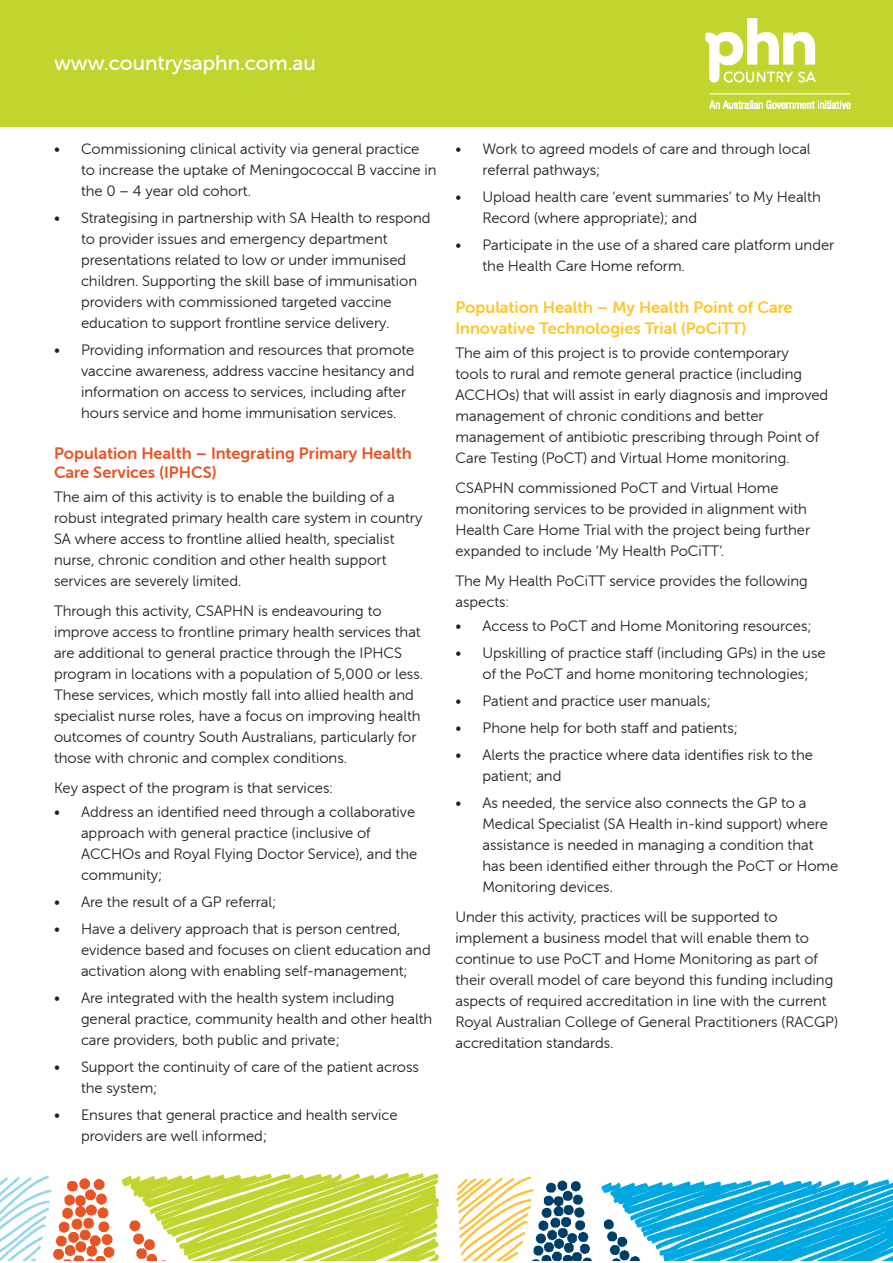
<style>
.page{position:relative;width:893px;height:1263px;background:#fff}
.page>*{position:absolute;margin:0;border:0;box-sizing:border-box;transform-origin:0 0}
.t1{font:21px "Museo Sans Rounded 500";color:#fff}
.t2{font:16.5px/21px "Museo Sans Rounded 700";color:#fec62e}
.t3{font:16.5px/19.8px "Museo Sans Rounded 700";color:#e95424}
.t4{font:15px/21px "Museo Sans Rounded 300";color:#231f20}
</style>
<div class="page">
<div style="left:0;top:0;width:893px;height:126px;background:#c1d52e"></div>
<img style="left:0;top:1172px;width:893px;height:88px">
<h1 class="t1" style="left:54px;top:51px;width:263px">www.countrysaphn.com.au</h1>
<p class="t4" style="left:81px;top:138px;width:357px;text-indent:-27px">• Commissioning clinical activity via general practice to increase the uptake of Meningococcal B vaccine in the 0 – 4 year old cohort.</p>
<p class="t4" style="left:81px;top:207px;width:351px;text-indent:-27px">• Strategising in partnership with SA Health to respond to provider issues and emergency department presentations related to low or under immunised children. Supporting the skill base of immunisation providers with commissioned targeted vaccine education to support frontline service delivery.</p>
<p class="t4" style="left:81px;top:339px;width:335px;text-indent:-27px">• Providing information and resources that promote vaccine awareness, address vaccine hesitancy and information on access to services, including after hours service and home immunisation services.</p>
<p class="t3" style="left:54px;top:443px;width:359px">Population Health – Integrating Primary Health<br>Care Services (IPHCS)</p>
<p class="t4" style="left:54px;top:487px;width:370px">The aim of this activity is to enable the building of a robust integrated primary health care system in country SA where access to frontline allied health, specialist nurse, chronic condition and other health support services are severely limited.</p>
<p class="t4" style="left:54px;top:601px;width:371px">Through this activity, CSAPHN is endeavouring to improve access to frontline primary health services that are additional to general practice through the IPHCS program in locations with a population of 5,000 or less.<br>These services, which mostly fall into allied health and specialist nurse roles, have a focus on improving health outcomes of country South Australians, particularly for those with chronic and complex conditions.</p>
<p class="t4" style="left:54px;top:778px;width:280px">Key aspect of the program is that services:</p>
<p class="t4" style="left:81px;top:802px;width:338px;text-indent:-27px">• Address an identified need through a collaborative approach with general practice (inclusive of ACCHOs and Royal Flying Doctor Service), and the community;</p>
<p class="t4" style="left:54px;top:892px;width:224px">• Are the result of a GP referral;</p>
<p class="t4" style="left:81px;top:919px;width:351px;text-indent:-27px">• Have a delivery approach that is person centred, evidence based and focuses on client education and activation along with enabling self-management;</p>
<p class="t4" style="left:81px;top:988px;width:353px;text-indent:-27px">• Are integrated with the health system including general practice, community health and other health care providers, both public and private;</p>
<p class="t4" style="left:81px;top:1057px;width:340px;text-indent:-27px">• Support the continuity of care of the patient across the system;</p>
<p class="t4" style="left:81px;top:1105px;width:318px;text-indent:-27px">• Ensures that general practice and health service providers are well informed;</p>
<p class="t4" style="left:482px;top:138px;width:330px;text-indent:-27px">• Work to agreed models of care and through local referral pathways;</p>
<p class="t4" style="left:482px;top:186px;width:340px;text-indent:-27px">• Upload health care ‘event summaries’ to My Health<br>Record (where appropriate); and</p>
<p class="t4" style="left:482px;top:234px;width:353px;text-indent:-27px">• Participate in the use of a shared care platform under the Health Care Home reform.</p>
<p class="t2" style="left:455px;top:297px;width:339px">Population Health – My Health Point of Care<br>Innovative Technologies Trial (PoCiTT)</p>
<p class="t4" style="left:455px;top:342px;width:374px">The aim of this project is to provide contemporary<br>tools to rural and remote general practice (including ACCHOs) that will assist in early diagnosis and improved management of chronic conditions and better management of antibiotic prescribing through Point of Care Testing (PoCT) and Virtual Home monitoring.</p>
<p class="t4" style="left:455px;top:477px;width:356px">CSAPHN commissioned PoCT and Virtual Home monitoring services to be provided in alignment with Health Care Home Trial with the project being further expanded to include ‘My Health PoCiTT’.</p>
<p class="t4" style="left:455px;top:570px;width:354px">The My Health PoCiTT service provides the following aspects:</p>
<p class="t4" style="left:455px;top:615px;width:358px">• Access to PoCT and Home Monitoring resources;</p>
<p class="t4" style="left:482px;top:642px;width:345px;text-indent:-27px">• Upskilling of practice staff (including GPs) in the use of the PoCT and home monitoring technologies;</p>
<p class="t4" style="left:455px;top:690px;width:257px">• Patient and practice user manuals;</p>
<p class="t4" style="left:455px;top:717px;width:284px">• Phone help for both staff and patients;</p>
<p class="t4" style="left:482px;top:744px;width:332px;text-indent:-27px">• Alerts the practice where data identifies risk to the patient; and</p>
<p class="t4" style="left:482px;top:792px;width:357px;text-indent:-27px">• As needed, the service also connects the GP to a Medical Specialist (SA Health in-kind support) where assistance is needed in managing a condition that has been identified either through the PoCT or Home Monitoring devices.</p>
<p class="t4" style="left:455px;top:906px;width:384px">Under this activity, practices will be supported to implement a business model that will enable them to continue to use PoCT and Home Monitoring as part of their overall model of care beyond this funding including aspects of required accreditation in line with the current Royal Australian College of General Practitioners (RACGP) accreditation standards.</p>
</div>
